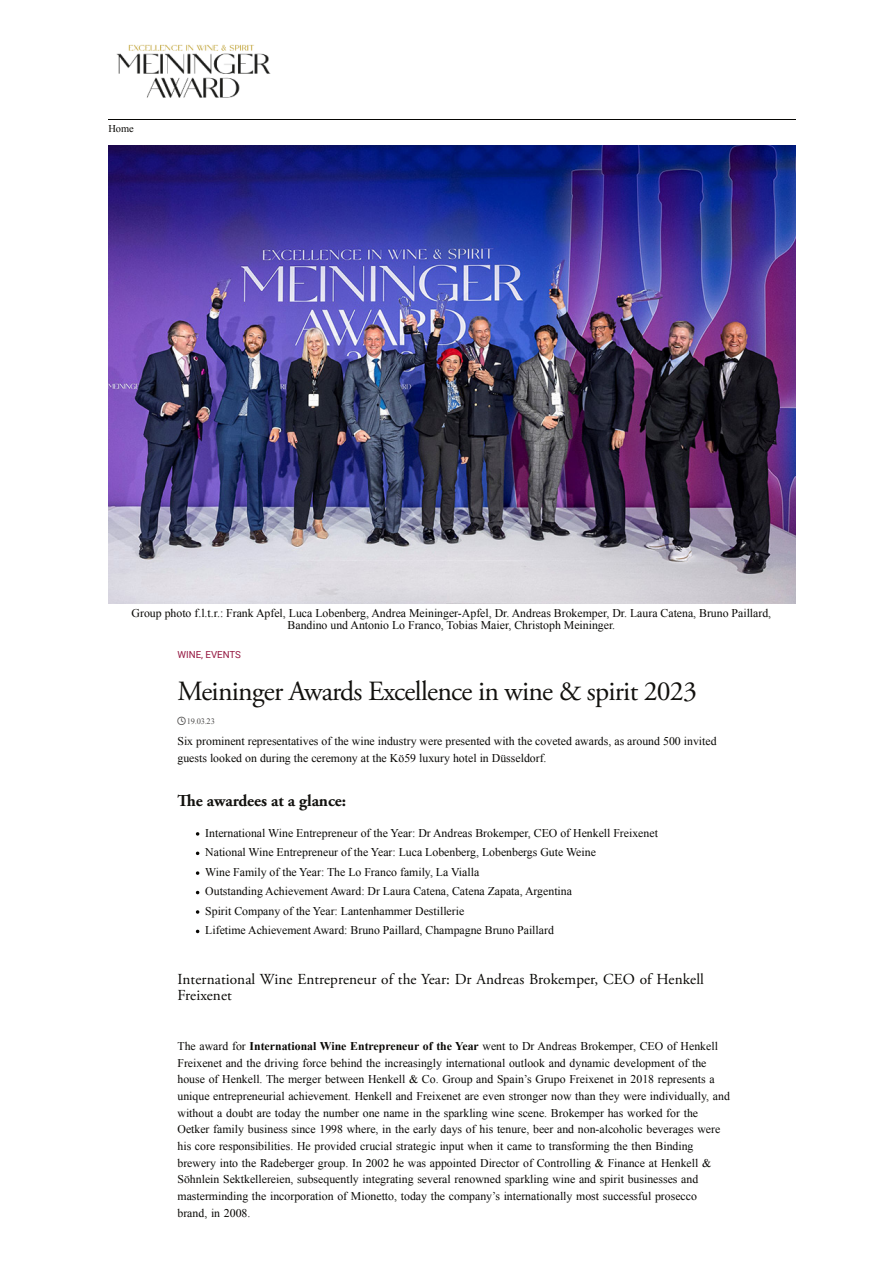
<style>
.page{position:relative;width:893px;height:1263px;background:#fff}
.page>*{position:absolute;margin:0;border:0;box-sizing:border-box;transform-origin:0 0}
.t1{font:27.75px "Adobe Garamond Pro";letter-spacing:-.025em;color:#12110e}
.t2{font:700 16.65px "Adobe Garamond Pro";letter-spacing:-.005em;color:#12110e}
.t3{font:15.3px/15.3px "Adobe Garamond Pro";letter-spacing:.005em;color:#080704}
.t4{font:11.85px/16.6px "Times New Roman";color:#080704}
.t5{font:10.35px "Times New Roman";color:#080704}
.t6{font:9.75px "Roboto";color:#951942}
.t7{font:8.4px "Times New Roman";color:#4e4d4c}
.s1{font-weight:700}
</style>
<div class="page">
<hr style="left:108px;top:119px;width:688px;height:1px;background:#080704">
<img style="left:116px;top:44px;width:155px;height:54px">
<img style="left:108px;top:145px;width:688px;height:458px">
<svg style="left:196px;top:832px;width:3px;height:4px"></svg>
<svg style="left:196px;top:851px;width:3px;height:4px"></svg>
<svg style="left:196px;top:871px;width:3px;height:4px"></svg>
<svg style="left:196px;top:910px;width:3px;height:4px"></svg>
<p class="t5" style="left:108px;top:125px;width:27px">Home</p>
<p class="t4" style="left:132px;top:608px;width:641px;line-height:12.5px;text-align:center">Group photo f.l.t.r.: Frank Apfel, Luca Lobenberg, Andrea Meininger-Apfel, Dr. Andreas Brokemper, Dr. Laura Catena, Bruno Paillard,<br>Bandino und Antonio Lo Franco, Tobias Maier, Christoph Meininger.</p>
<p class="t6" style="left:177px;top:651px;width:65px">WINE, EVENTS</p>
<h1 class="t1" style="left:177px;top:680px;width:521px">Meininger Awards Excellence in wine &amp; spirit 2023</h1>
<p class="t7" style="left:187px;top:718px;width:30px">19.03.23</p>
<p class="t4" style="left:177px;top:734px;width:541px">Six prominent representatives of the wine industry were presented with the coveted awards, as around 500 invited guests looked on during the ceremony at the Kö59 luxury hotel in Düsseldorf.</p>
<h2 class="t2" style="left:177px;top:794px;width:170px">The awardees at a glance:</h2>
<p class="t4" style="left:205px;top:824px;width:454px;line-height:19.5px">International Wine Entrepreneur of the Year: Dr Andreas Brokemper, CEO of Henkell Freixenet National Wine Entrepreneur of the Year: Luca Lobenberg, Lobenbergs Gute Weine<br>Wine Family of the Year: The Lo Franco family, La Vialla<br>Outstanding Achievement Award: Dr Laura Catena, Catena Zapata, Argentina<br>Spirit Company of the Year: Lantenhammer Destillerie<br>Lifetime Achievement Award: Bruno Paillard, Champagne Bruno Paillard</p>
<p class="t3" style="left:177px;top:973px;width:528px">International Wine Entrepreneur of the Year: Dr Andreas Brokemper, CEO of Henkell<br>Freixenet</p>
<p class="t4" style="left:177px;top:1039px;width:554px">The award for <span class="s1">International Wine Entrepreneur of the Year</span> went to Dr Andreas Brokemper, CEO of Henkell Freixenet and the driving force behind the increasingly international outlook and dynamic development of the house of Henkell. The merger between Henkell &amp; Co. Group and Spain’s Grupo Freixenet in 2018 represents a unique entrepreneurial achievement. Henkell and Freixenet are even stronger now than they were individually, and without a doubt are today the number one name in the sparkling wine scene. Brokemper has worked for the Oetker family business since 1998 where, in the early days of his tenure, beer and non-alcoholic beverages were his core responsibilities. He provided crucial strategic input when it came to transforming the then Binding brewery into the Radeberger group. In 2002 he was appointed Director of Controlling &amp; Finance at Henkell &amp; Söhnlein Sektkellereien, subsequently integrating several renowned sparkling wine and spirit businesses and masterminding the incorporation of Mionetto, today the company’s internationally most successful prosecco<br>brand, in 2008.</p>
</div>
